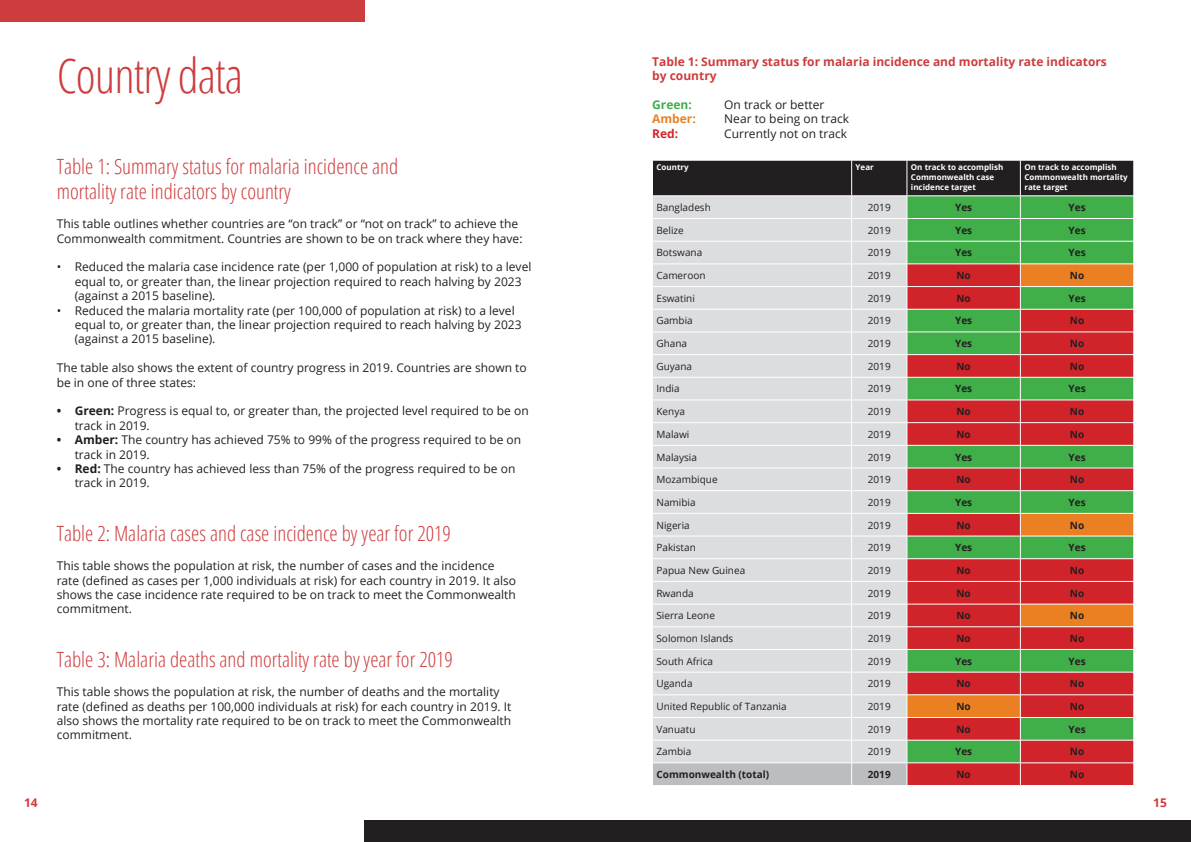
<style>
.page{position:relative;width:1191px;height:842px;background:#fff}
.page>*{position:absolute;margin:0;border:0;box-sizing:border-box;transform-origin:0 0}
.t1{font:300 condensed 48px "Open Sans";letter-spacing:-.02em;color:#ce3c3d}
.t2{font:300 condensed 21px/25.2px "Open Sans";color:#ce3c3d}
.t3{font:12px/14.4px "Open Sans";color:#231f20}
.t4{font:700 12px/14.4px "Open Sans";color:#ce3c3d}
.t5{font:700 12px "Open Sans";color:#40ae49}
.t6{font:700 12px "Open Sans";color:#eb8023}
.t7{font:700 12px "Open Sans";color:#d1232a}
.t8{font:10px "Open Sans";color:#231f20}
.t9{font:700 10px "Open Sans";color:#231f20}
.t10{font:700 8px/9.6px "Open Sans";color:#fff}
.s1{font-weight:700}
</style>
<div class="page">
<div style="left:0;top:0;width:365px;height:21px;background:#ce3c3d"></div>
<div style="left:365px;top:821px;width:826px;height:21px;background:#231f20"></div>
<svg style="left:652px;top:160px;width:482px;height:625px;background:#b6a08e"></svg>
<p class="t1" style="left:57px;top:43px;width:188px">Country data</p>
<p class="t2" style="left:57px;top:153px;width:343px">Table 1: Summary status for malaria incidence and mortality rate indicators by country</p>
<p class="t3" style="left:57px;top:216px;width:467px">This table outlines whether countries are “on track” or “not on track” to achieve the<br>Commonwealth commitment. Countries are shown to be on track where they have:</p>
<p class="t3" style="left:75px;top:259px;width:458px;text-indent:-18px">• Reduced the malaria case incidence rate (per 1,000 of population at risk) to a level equal to, or greater than, the linear projection required to reach halving by 2023 (against a 2015 baseline).</p>
<p class="t3" style="left:75px;top:303px;width:448px;text-indent:-18px">• Reduced the malaria mortality rate (per 100,000 of population at risk) to a level equal to, or greater than, the linear projection required to reach halving by 2023 (against a 2015 baseline).</p>
<p class="t3" style="left:57px;top:360px;width:471px">The table also shows the extent of country progress in 2019. Countries are shown to be in one of three states:</p>
<p class="t3" style="left:75px;top:403px;width:455px;text-indent:-18px"><span class="s1">• Green:</span> Progress is equal to, or greater than, the projected level required to be on track in 2019.</p>
<p class="t3" style="left:75px;top:432px;width:448px;text-indent:-18px"><span class="s1">• Amber:</span> The country has achieved 75% to 99% of the progress required to be on track in 2019.</p>
<p class="t3" style="left:75px;top:461px;width:442px;text-indent:-18px"><span class="s1">• Red:</span> The country has achieved less than 75% of the progress required to be on track in 2019.</p>
<p class="t2" style="left:57px;top:520px;width:396px">Table 2: Malaria cases and case incidence by year for 2019</p>
<p class="t3" style="left:57px;top:558px;width:461px">This table shows the population at risk, the number of cases and the incidence rate (defined as cases per 1,000 individuals at risk) for each country in 2019. It also shows the case incidence rate required to be on track to meet the Commonwealth commitment.</p>
<p class="t2" style="left:57px;top:646px;width:398px">Table 3: Malaria deaths and mortality rate by year for 2019</p>
<p class="t3" style="left:57px;top:684px;width:456px">This table shows the population at risk, the number of deaths and the mortality rate (defined as deaths per 100,000 individuals at risk) for each country in 2019. It also shows the mortality rate required to be on track to meet the Commonwealth commitment.</p>
<p class="t4" style="left:652px;top:54px;width:456px">Table 1: Summary status for malaria incidence and mortality rate indicators by country</p>
<p class="t5" style="left:652px;top:96px;width:41px">Green:</p>
<p class="t3" style="left:724px;top:97px;width:102px">On track or better</p>
<p class="t6" style="left:652px;top:111px;width:45px">Amber:</p>
<p class="t3" style="left:724px;top:112px;width:126px">Near to being on track</p>
<p class="t7" style="left:652px;top:125px;width:28px">Red:</p>
<p class="t3" style="left:724px;top:126px;width:124px">Currently not on track</p>
<p class="t10" style="left:656px;top:162px;width:34px">Country</p>
<p class="t10" style="left:855px;top:162px;width:20px">Year</p>
<p class="t10" style="left:911px;top:162px;width:94px">On track to accomplish<br>Commonwealth case incidence target</p>
<p class="t10" style="left:1024px;top:162px;width:105px">On track to accomplish<br>Commonwealth mortality rate target</p>
<p class="t8" style="left:656px;top:201px;width:56px">Bangladesh</p>
<p class="t8" style="left:868px;top:201px;width:24px">2019</p>
<p class="t9" style="left:955px;top:200px;width:19px">Yes</p>
<p class="t9" style="left:1068px;top:200px;width:19px">Yes</p>
<p class="t8" style="left:656px;top:223px;width:29px">Belize</p>
<p class="t8" style="left:868px;top:223px;width:24px">2019</p>
<p class="t9" style="left:955px;top:223px;width:19px">Yes</p>
<p class="t9" style="left:1068px;top:223px;width:19px">Yes</p>
<p class="t8" style="left:656px;top:246px;width:47px">Botswana</p>
<p class="t8" style="left:868px;top:246px;width:24px">2019</p>
<p class="t9" style="left:955px;top:246px;width:19px">Yes</p>
<p class="t9" style="left:1068px;top:246px;width:19px">Yes</p>
<p class="t8" style="left:656px;top:269px;width:51px">Cameroon</p>
<p class="t8" style="left:868px;top:269px;width:24px">2019</p>
<p class="t9" style="left:956px;top:268px;width:16px">No</p>
<p class="t9" style="left:1070px;top:268px;width:16px">No</p>
<p class="t8" style="left:656px;top:291px;width:40px">Eswatini</p>
<p class="t8" style="left:868px;top:291px;width:24px">2019</p>
<p class="t9" style="left:956px;top:291px;width:16px">No</p>
<p class="t9" style="left:1068px;top:291px;width:19px">Yes</p>
<p class="t8" style="left:656px;top:314px;width:38px">Gambia</p>
<p class="t8" style="left:868px;top:314px;width:24px">2019</p>
<p class="t9" style="left:955px;top:314px;width:19px">Yes</p>
<p class="t9" style="left:1070px;top:314px;width:16px">No</p>
<p class="t8" style="left:656px;top:337px;width:32px">Ghana</p>
<p class="t8" style="left:868px;top:337px;width:24px">2019</p>
<p class="t9" style="left:955px;top:336px;width:19px">Yes</p>
<p class="t9" style="left:1070px;top:336px;width:16px">No</p>
<p class="t8" style="left:656px;top:359px;width:37px">Guyana</p>
<p class="t8" style="left:868px;top:359px;width:24px">2019</p>
<p class="t9" style="left:956px;top:359px;width:16px">No</p>
<p class="t9" style="left:1070px;top:359px;width:16px">No</p>
<p class="t8" style="left:656px;top:382px;width:25px">India</p>
<p class="t8" style="left:868px;top:382px;width:24px">2019</p>
<p class="t9" style="left:955px;top:382px;width:19px">Yes</p>
<p class="t9" style="left:1068px;top:382px;width:19px">Yes</p>
<p class="t8" style="left:656px;top:405px;width:30px">Kenya</p>
<p class="t8" style="left:868px;top:405px;width:24px">2019</p>
<p class="t9" style="left:956px;top:404px;width:16px">No</p>
<p class="t9" style="left:1070px;top:404px;width:16px">No</p>
<p class="t8" style="left:656px;top:427px;width:34px">Malawi</p>
<p class="t8" style="left:868px;top:427px;width:24px">2019</p>
<p class="t9" style="left:956px;top:427px;width:16px">No</p>
<p class="t9" style="left:1070px;top:427px;width:16px">No</p>
<p class="t8" style="left:656px;top:450px;width:42px">Malaysia</p>
<p class="t8" style="left:868px;top:450px;width:24px">2019</p>
<p class="t9" style="left:955px;top:450px;width:19px">Yes</p>
<p class="t9" style="left:1068px;top:450px;width:19px">Yes</p>
<p class="t8" style="left:656px;top:473px;width:63px">Mozambique</p>
<p class="t8" style="left:868px;top:473px;width:24px">2019</p>
<p class="t9" style="left:956px;top:472px;width:16px">No</p>
<p class="t9" style="left:1070px;top:472px;width:16px">No</p>
<p class="t8" style="left:656px;top:495px;width:41px">Namibia</p>
<p class="t8" style="left:868px;top:495px;width:24px">2019</p>
<p class="t9" style="left:955px;top:495px;width:19px">Yes</p>
<p class="t9" style="left:1068px;top:495px;width:19px">Yes</p>
<p class="t8" style="left:656px;top:518px;width:35px">Nigeria</p>
<p class="t8" style="left:868px;top:518px;width:24px">2019</p>
<p class="t9" style="left:956px;top:518px;width:16px">No</p>
<p class="t9" style="left:1070px;top:518px;width:16px">No</p>
<p class="t8" style="left:656px;top:541px;width:41px">Pakistan</p>
<p class="t8" style="left:868px;top:541px;width:24px">2019</p>
<p class="t9" style="left:955px;top:540px;width:19px">Yes</p>
<p class="t9" style="left:1068px;top:540px;width:19px">Yes</p>
<p class="t8" style="left:656px;top:563px;width:90px">Papua New Guinea</p>
<p class="t8" style="left:868px;top:563px;width:24px">2019</p>
<p class="t9" style="left:956px;top:563px;width:16px">No</p>
<p class="t9" style="left:1070px;top:563px;width:16px">No</p>
<p class="t8" style="left:656px;top:586px;width:39px">Rwanda</p>
<p class="t8" style="left:868px;top:586px;width:24px">2019</p>
<p class="t9" style="left:956px;top:586px;width:16px">No</p>
<p class="t9" style="left:1070px;top:586px;width:16px">No</p>
<p class="t8" style="left:656px;top:609px;width:60px">Sierra Leone</p>
<p class="t8" style="left:868px;top:609px;width:24px">2019</p>
<p class="t9" style="left:956px;top:608px;width:16px">No</p>
<p class="t9" style="left:1070px;top:608px;width:16px">No</p>
<p class="t8" style="left:656px;top:631px;width:78px">Solomon Islands</p>
<p class="t8" style="left:868px;top:631px;width:24px">2019</p>
<p class="t9" style="left:956px;top:631px;width:16px">No</p>
<p class="t9" style="left:1070px;top:631px;width:16px">No</p>
<p class="t8" style="left:656px;top:654px;width:58px">South Africa</p>
<p class="t8" style="left:868px;top:654px;width:24px">2019</p>
<p class="t9" style="left:955px;top:654px;width:19px">Yes</p>
<p class="t9" style="left:1068px;top:654px;width:19px">Yes</p>
<p class="t8" style="left:656px;top:677px;width:38px">Uganda</p>
<p class="t8" style="left:868px;top:677px;width:24px">2019</p>
<p class="t9" style="left:956px;top:677px;width:16px">No</p>
<p class="t9" style="left:1070px;top:677px;width:16px">No</p>
<p class="t8" style="left:656px;top:699px;width:132px">United Republic of Tanzania</p>
<p class="t8" style="left:868px;top:699px;width:24px">2019</p>
<p class="t9" style="left:956px;top:699px;width:16px">No</p>
<p class="t9" style="left:1070px;top:699px;width:16px">No</p>
<p class="t8" style="left:656px;top:722px;width:41px">Vanuatu</p>
<p class="t8" style="left:868px;top:722px;width:24px">2019</p>
<p class="t9" style="left:956px;top:722px;width:16px">No</p>
<p class="t9" style="left:1068px;top:722px;width:19px">Yes</p>
<p class="t8" style="left:656px;top:745px;width:36px">Zambia</p>
<p class="t8" style="left:868px;top:745px;width:24px">2019</p>
<p class="t9" style="left:955px;top:745px;width:19px">Yes</p>
<p class="t9" style="left:1070px;top:745px;width:16px">No</p>
<p class="t9" style="left:656px;top:767px;width:114px">Commonwealth (total)</p>
<p class="t9" style="left:868px;top:767px;width:24px">2019</p>
<p class="t9" style="left:956px;top:767px;width:16px">No</p>
<p class="t9" style="left:1070px;top:767px;width:16px">No</p>
<p class="t4" style="left:24px;top:795px;width:15px">14</p>
<p class="t4" style="left:1153px;top:795px;width:15px">15</p>
</div>
